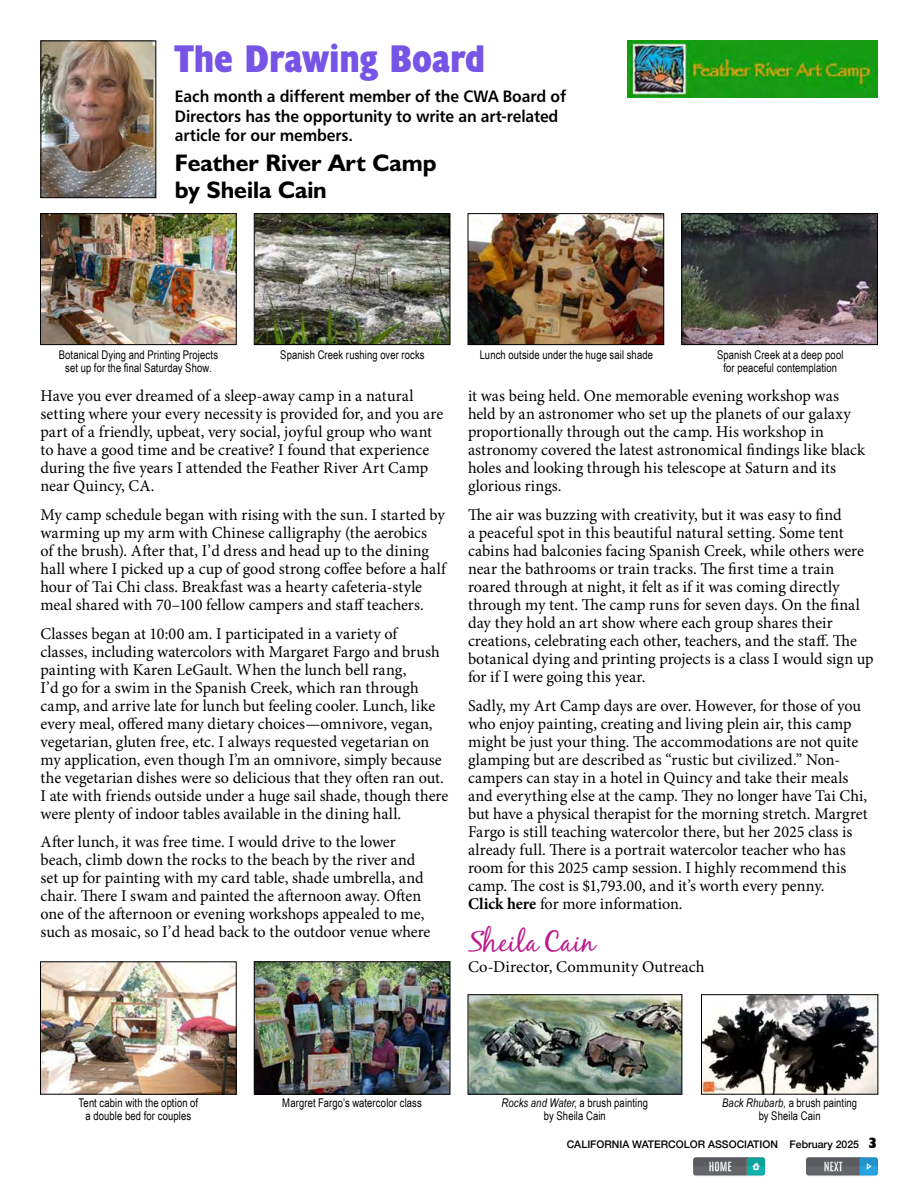
<style>
.page{position:relative;width:918px;height:1188px;background:#fff}
.page>*{position:absolute;margin:0;border:0;box-sizing:border-box;transform-origin:0 0}
.t1{font:700 condensed 39px "Humanist 521 BT Xtra";letter-spacing:-.005em;color:#7554e6}
.t2{font:28.5px "Black Jack";letter-spacing:.02em;color:#bb1b8d}
.t3{font:700 24px/27px "Humanist 521 BT";color:#000}
.t4{font:16.5px/18px "Minion Pro";color:#000}
.t5{font:16.5px/19.5px "Humanist 777 BT Bold B";letter-spacing:-.01em;color:#000;scale:.94 1}
.t6{font:12px/13.5px "Arial Narrow";letter-spacing:.01em;color:#000;text-align:center;scale:.96 1}
.t7{font:500 10.5px "Helvetica Neue";color:#000}
.s1{font-weight:700}
.s2{font-style:italic}
.s3{font-family:"Humanist 521 BT";font-weight:800;font-size:15px}
</style>
<div class="page">
<svg style="left:693px;top:1157px;width:72px;height:19px"></svg>
<svg style="left:806px;top:1157px;width:72px;height:19px"></svg>
<img style="left:42px;top:42px;width:112px;height:154px">
<div style="left:40px;top:40px;width:116px;height:158px;border:1px solid #000"></div>
<img style="left:627px;top:40px;width:251px;height:57px">
<img style="left:42px;top:215px;width:193px;height:128px">
<div style="left:40px;top:213px;width:197px;height:132px;border:1px solid #000"></div>
<img style="left:470px;top:215px;width:192px;height:128px">
<div style="left:468px;top:213px;width:196px;height:132px;border:1px solid #000"></div>
<img style="left:42px;top:963px;width:193px;height:130px">
<div style="left:40px;top:961px;width:197px;height:134px;border:1px solid #000"></div>
<img style="left:256px;top:215px;width:192px;height:128px">
<div style="left:254px;top:213px;width:196px;height:132px;border:1px solid #000"></div>
<img style="left:683px;top:215px;width:193px;height:128px">
<div style="left:681px;top:213px;width:197px;height:132px;border:1px solid #000"></div>
<img style="left:256px;top:963px;width:192px;height:130px">
<div style="left:254px;top:961px;width:196px;height:134px;border:1px solid #000"></div>
<img style="left:470px;top:996px;width:210px;height:97px">
<div style="left:468px;top:994px;width:214px;height:101px;border:1px solid #000"></div>
<img style="left:703px;top:996px;width:173px;height:97px">
<div style="left:701px;top:994px;width:177px;height:101px;border:1px solid #000"></div>
<h1 class="t1" style="left:175px;top:34px;width:312px">The Drawing Board</h1>
<p class="t5" style="left:175px;top:86px;width:418px">Each month a different member of the CWA Board of<br>Directors has the opportunity to write an art-related article for our members.</p>
<h3 class="t3" style="left:175px;top:149px;width:263px">Feather River Art Camp by Sheila Cain</h3>
<p class="t6" style="left:59px;top:348px;width:167px">Botanical Dying and Printing Projects set up for the final Saturday Show.</p>
<p class="t6" style="left:280px;top:348px;width:152px">Spanish Creek rushing over rocks</p>
<p class="t6" style="left:480px;top:348px;width:182px">Lunch outside under the huge sail shade</p>
<p class="t6" style="left:717px;top:348px;width:133px">Spanish Creek at a deep pool for peaceful contemplation</p>
<p class="t4" style="left:40px;top:387px;width:404px">Have you ever dreamed of a sleep-away camp in a natural setting where your every necessity is provided for, and you are part of a friendly, upbeat, very social, joyful group who want to have a good time and be creative? I found that experience during the five years I attended the Feather River Art Camp near Quincy, CA.</p>
<p class="t4" style="left:40px;top:506px;width:407px">My camp schedule began with rising with the sun. I started by warming up my arm with Chinese calligraphy (the aerobics<br>of the brush). After that, I’d dress and head up to the dining hall where I picked up a cup of good strong coffee before a half hour of Tai Chi class. Breakfast was a hearty cafeteria-style meal shared with 70–100 fellow campers and staff teachers.</p>
<p class="t4" style="left:40px;top:624px;width:409px">Classes began at 10:00 am. I participated in a variety of classes, including watercolors with Margaret Fargo and brush painting with Karen LeGault. When the lunch bell rang,<br>I’d go for a swim in the Spanish Creek, which ran through camp, and arrive late for lunch but feeling cooler. Lunch, like every meal, offered many dietary choices—omnivore, vegan, vegetarian, gluten free, etc. I always requested vegetarian on my application, even though I’m an omnivore, simply because the vegetarian dishes were so delicious that they often ran out.<br>I ate with friends outside under a huge sail shade, though there were plenty of indoor tables available in the dining hall.</p>
<p class="t4" style="left:40px;top:833px;width:391px">After lunch, it was free time. I would drive to the lower beach, climb down the rocks to the beach by the river and set up for painting with my card table, shade umbrella, and chair. There I swam and painted the afternoon away. Often one of the afternoon or evening workshops appealed to me, such as mosaic, so I’d head back to the outdoor venue where</p>
<p class="t4" style="left:468px;top:387px;width:399px">it was being held. One memorable evening workshop was held by an astronomer who set up the planets of our galaxy proportionally through out the camp. His workshop in astronomy covered the latest astronomical findings like black holes and looking through his telescope at Saturn and its glorious rings.</p>
<p class="t4" style="left:468px;top:506px;width:407px">The air was buzzing with creativity, but it was easy to find<br>a peaceful spot in this beautiful natural setting. Some tent cabins had balconies facing Spanish Creek, while others were near the bathrooms or train tracks. The first time a train roared through at night, it felt as if it was coming directly through my tent. The camp runs for seven days. On the final day they hold an art show where each group shares their creations, celebrating each other, teachers, and the staff. The botanical dying and printing projects is a class I would sign up for if I were going this year.</p>
<p class="t4" style="left:468px;top:696px;width:401px">Sadly, my Art Camp days are over. However, for those of you who enjoy painting, creating and living plein air, this camp might be just your thing. The accommodations are not quite glamping but are described as “rustic but civilized.” Non&shy;campers can stay in a hotel in Quincy and take their meals and everything else at the camp. They no longer have Tai Chi, but have a physical therapist for the morning stretch. Margret Fargo is still teaching watercolor there, but her 2025 class is already full. There is a portrait watercolor teacher who has room for this 2025 camp session. I highly recommend this camp. The cost is $1,793.00, and it’s worth every penny.<br><span class="s1">Click here</span> for more information.</p>
<h2 class="t2" style="left:468px;top:924px;width:128px">Sheila Cain</h2>
<p class="t4" style="left:468px;top:958px;width:238px">Co-Director, Community Outreach</p>
<p class="t6" style="left:78px;top:1096px;width:126px">Tent cabin with the option of a double bed for couples</p>
<p class="t6" style="left:282px;top:1096px;width:147px">Margret Fargo’s watercolor class</p>
<p class="t6" style="left:502px;top:1096px;width:154px"><span class="s2">Rocks and Water</span>, a brush painting by Sheila Cain</p>
<p class="t6" style="left:722px;top:1096px;width:142px"><span class="s2">Back Rhubarb,</span> a brush painting by Sheila Cain</p>
<p class="t7" style="left:567px;top:1135px;width:312px">CALIFORNIA WATERCOLOR ASSOCIATION February 2025 <span class="s3">3</span></p>
</div>
